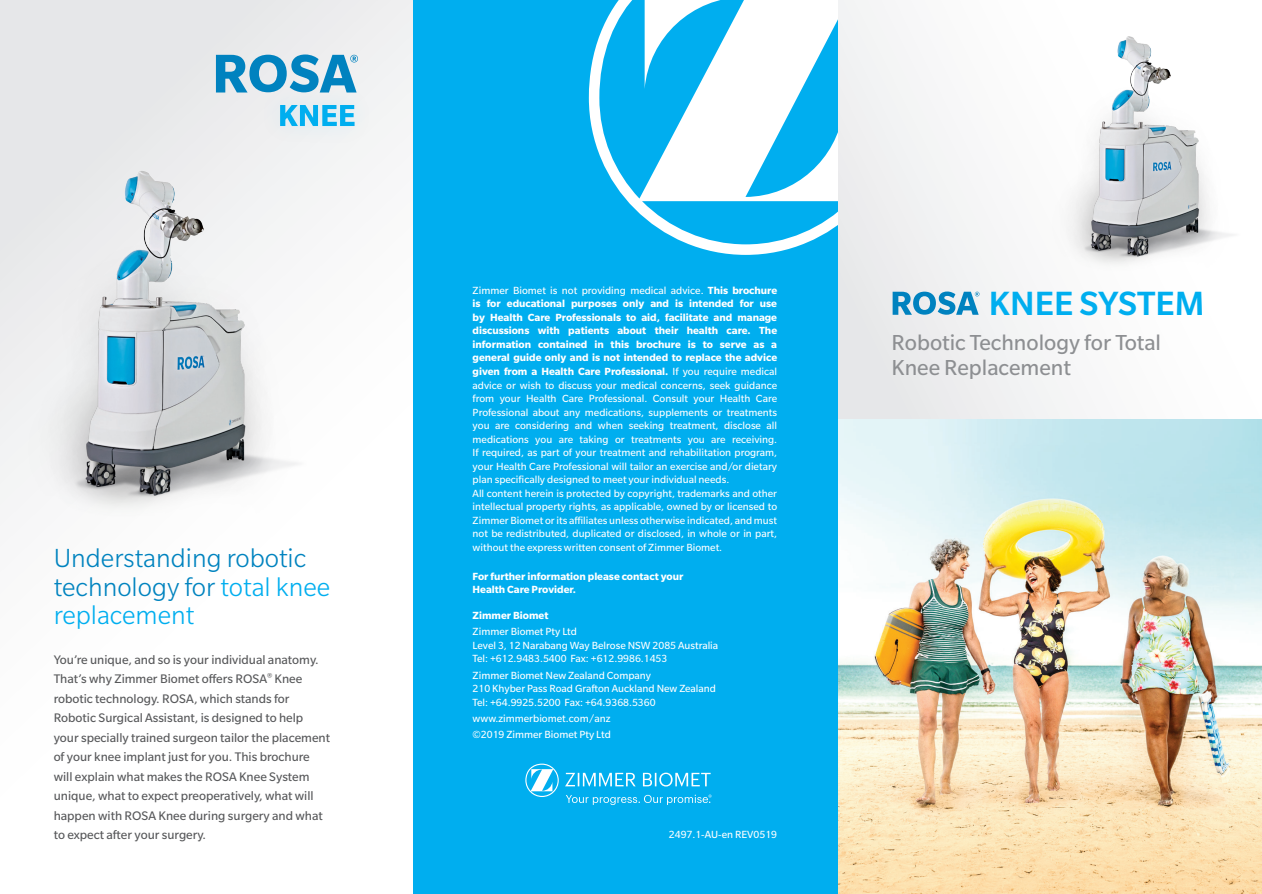
<style>
.page{position:relative;width:1262px;height:894px;background:#fff}
.page>*{position:absolute;margin:0;border:0;box-sizing:border-box;transform-origin:0 0}
.t1{font:500 36.6px "Slate Pro";color:#00aeef}
.t2{font:300 28.5px/28.5px "Slate Pro";color:#0083bf}
.t3{font:23.55px/24.5px "Slate Pro";color:#8d8f92}
.t4{font:13.5px/19.5px "Slate Pro";color:#57585a}
.t5{font:11.25px/13.5px "Slate Pro";color:#fff}
.t6{font:700 11.25px/13.5px "Slate Pro";color:#fff}
.s1{color:#00aeef}
.s2{font-weight:700}
</style>
<div class="page">
<div style="left:837px;top:0;width:425px;height:433px;background:linear-gradient(to right,#ecedee,#fff)"></div>
<img style="left:837px;top:419px;width:425px;height:474px">
<div style="left:412px;top:0;width:425px;height:893px;background:#00aeef"></div>
<div style="left:0;top:0;width:412px;height:893px;background:linear-gradient(to bottom,#efeff0,#fff)"></div>
<img style="left:1012px;top:15px;width:231px;height:257px">
<svg style="left:892px;top:291px;width:87px;height:24px"></svg>
<svg style="left:589px;top:0;width:248px;height:255px"></svg>
<svg style="left:565px;top:772px;width:145px;height:14px"></svg>
<svg style="left:525px;top:763px;width:34px;height:33px"></svg>
<svg style="left:566px;top:794px;width:145px;height:10px"></svg>
<img style="left:0;top:138px;width:330px;height:381px">
<div style="left:257px;top:82px;width:119px;height:67px;background:#eef0f1"></div>
<svg style="left:280px;top:105px;width:74px;height:21px"></svg>
<svg style="left:216px;top:54px;width:142px;height:38px;background:#68b1d3"></svg>
<h2 class="t2" style="left:54px;top:543px;width:278px">Understanding robotic technology for <span class="s1">total knee replacement</span></h2>
<p class="t4" style="left:54px;top:649px;width:278px">You’re unique, and so is your individual anatomy.<br>That’s why Zimmer Biomet offers ROSA<sup>®</sup> Knee robotic technology. ROSA, which stands for Robotic Surgical Assistant, is designed to help your specially trained surgeon tailor the placement of your knee implant just for you. This brochure will explain what makes the ROSA Knee System unique, what to expect preoperatively, what will happen with ROSA Knee during surgery and what to expect after your surgery.</p>
<p class="t5" style="left:472px;top:283px;width:306px">Zimmer Biomet is not providing medical advice. <span class="s2">This brochure is for educational purposes only and is intended for use by Health Care Professionals to aid, facilitate and manage discussions with patients about their health care. The information contained in this brochure is to serve as a general guide only and is not intended to replace the advice given from a Health Care Professional.</span> If you require medical advice or wish to discuss your medical concerns, seek guidance from your Health Care Professional. Consult your Health Care Professional about any medications, supplements or treatments you are considering and when seeking treatment, disclose all medications you are taking or treatments you are receiving.<br>If required, as part of your treatment and rehabilitation program, your Health Care Professional will tailor an exercise and/or dietary plan specifically designed to meet your individual needs.<br>All content herein is protected by copyright, trademarks and other intellectual property rights, as applicable, owned by or licensed to Zimmer Biomet or its affiliates unless otherwise indicated, and must not be redistributed, duplicated or disclosed, in whole or in part, without the express written consent of Zimmer Biomet.</p>
<p class="t6" style="left:472px;top:569px;width:212px">For further information please contact your<br>Health Care Provider.</p>
<p class="t6" style="left:472px;top:608px;width:77px">Zimmer Biomet</p>
<p class="t5" style="left:472px;top:625px;width:247px">Zimmer Biomet Pty Ltd<br>Level 3, 12 Narabang Way Belrose NSW 2085 Australia<br>Tel: +612.9483.5400 Fax: +612.9986.1453</p>
<p class="t5" style="left:472px;top:668px;width:245px">Zimmer Biomet New Zealand Company<br>210 Khyber Pass Road Grafton Auckland New Zealand<br>Tel: +64.9925.5200 Fax: +64.9368.5360</p>
<p class="t5" style="left:472px;top:710px;width:140px;line-height:16px">www.zimmerbiomet.com/anz ©2019 Zimmer Biomet Pty Ltd</p>
<p class="t5" style="left:669px;top:827px;width:110px">2497.1-AU-en REV0519</p>
<h1 class="t1" style="left:989px;top:283px;width:217px">KNEE SYSTEM</h1>
<h3 class="t3" style="left:891px;top:330px;width:271px">Robotic Technology for Total<br>Knee Replacement</h3>
</div>
